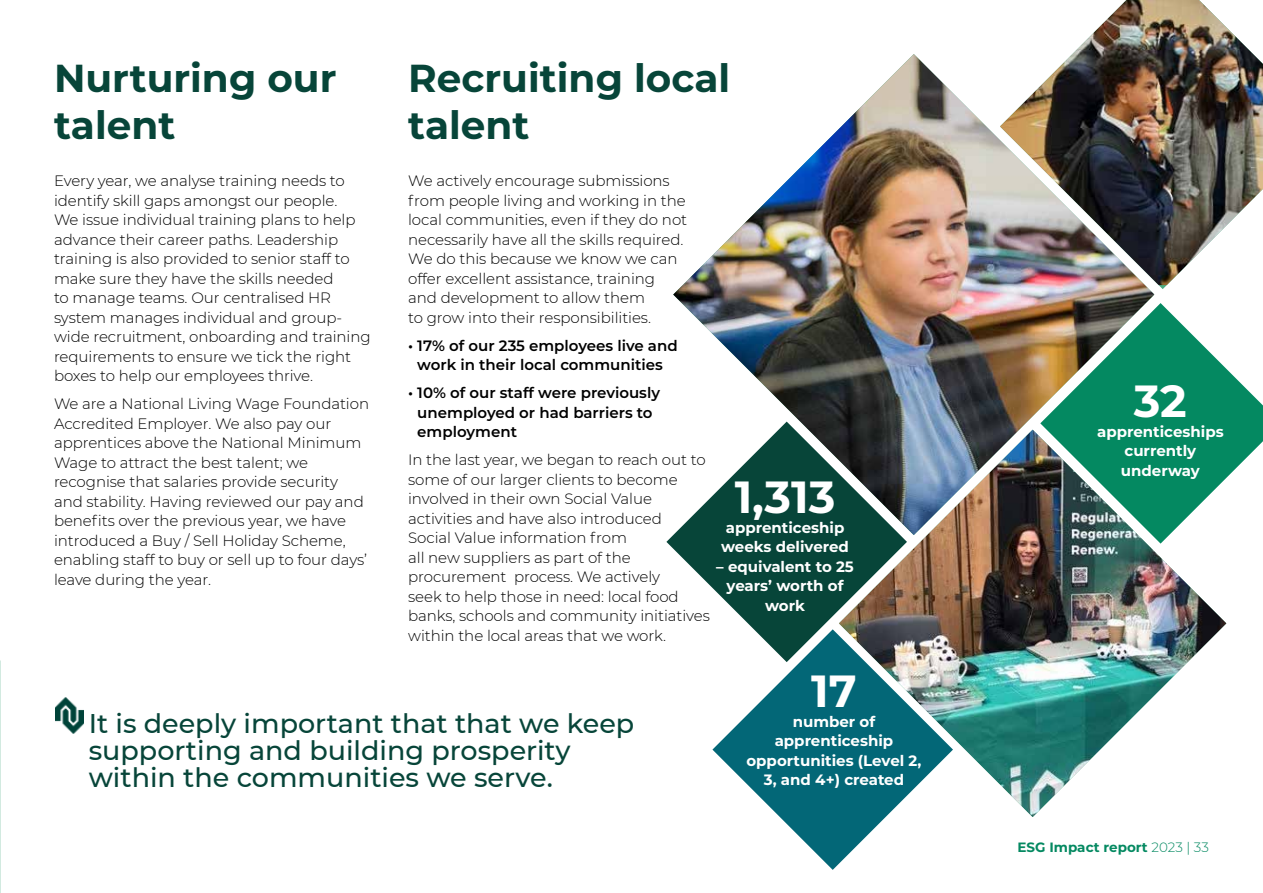
<style>
.page{position:relative;width:1263px;height:893px;background:#fff}
.page>*{position:absolute;margin:0;border:0;box-sizing:border-box;transform-origin:0 0}
.t1{font:700 45px "Montserrat";color:#fff}
.t2{font:700 39px/46.8px "Montserrat";color:#074539}
.t3{font:500 27px/27px "Montserrat";color:#074539}
.t4{font:300 15px/19.5px "Montserrat";letter-spacing:-.005em;color:#000}
.t5{font:700 15px/19.5px "Montserrat";color:#fff;text-align:center}
.t6{font:600 15px/19.5px "Montserrat";color:#000;text-align:center}
.t7{font:700 13.5px "Montserrat";color:#048961}
.s1{font-weight:300}
</style>
<div class="page">
<img style="left:0;top:660px;width:1px;height:233px">
<img style="left:673px;top:54px;width:481px;height:376px">
<img style="left:907px;top:430px;width:319px;height:387px">
<svg style="left:666px;top:422px;width:241px;height:207px;fill:#074539"></svg>
<svg style="left:1040px;top:303px;width:223px;height:241px;fill:#048961"></svg>
<svg style="left:712px;top:629px;width:241px;height:241px;fill:#076777"></svg>
<img style="left:1000px;top:0;width:263px;height:285px">
<img style="left:55px;top:697px;width:29px;height:37px">
<h2 class="t2" style="left:54px;top:53px;width:284px">Nurturing our talent</h2>
<h2 class="t2" style="left:408px;top:53px;width:324px">Recruiting local talent</h2>
<p class="t4" style="left:408px;top:171px;width:281px">We actively encourage submissions from people living and working in the local communities, even if they do not necessarily have all the skills required.<br>We do this because we know we can offer excellent assistance, training and development to allow them<br>to grow into their responsibilities.</p>
<p class="t6" style="left:408px;top:335px;width:271px">• 17% of our 235 employees live and work in their local communities</p>
<p class="t6" style="left:417px;top:383px;width:244px;text-align:left;text-indent:-9px">• 10% of our staff were previously unemployed or had barriers to employment</p>
<p class="t4" style="left:408px;top:450px;width:303px">In the last year, we began to reach out to some of our larger clients to become involved in their own Social Value activities and have also introduced<br>Social Value information from<br>all new suppliers as part of the procurement process. We actively<br>seek to help those in need: local food banks, schools and community initiatives within the local areas that we work.</p>
<p class="t4" style="left:54px;top:171px;width:318px">Every year, we analyse training needs to identify skill gaps amongst our people.<br>We issue individual training plans to help advance their career paths. Leadership training is also provided to senior staff to make sure they have the skills needed<br>to manage teams. Our centralised HR system manages individual and group&shy;wide recruitment, onboarding and training requirements to ensure we tick the right boxes to help our employees thrive.</p>
<p class="t4" style="left:54px;top:394px;width:317px">We are a National Living Wage Foundation Accredited Employer. We also pay our apprentices above the National Minimum Wage to attract the best talent; we recognise that salaries provide security and stability. Having reviewed our pay and benefits over the previous year, we have introduced a Buy / Sell Holiday Scheme, enabling staff to buy or sell up to four days’ leave during the year.</p>
<h1 class="t1" style="left:735px;top:465px;width:102px">1,313</h1>
<p class="t5" style="left:721px;top:517px;width:129px">apprenticeship weeks delivered</p>
<p class="t5" style="left:716px;top:556px;width:139px">– equivalent to 25 years’ worth of work</p>
<h3 class="t3" style="left:89px;top:709px;width:547px">It is deeply important that that we keep supporting and building prosperity within the communities we serve.</h3>
<h1 class="t1" style="left:811px;top:659px;width:47px">17</h1>
<p class="t5" style="left:746px;top:711px;width:177px">number of apprenticeship opportunities (Level 2,<br>3, and 4+) created</p>
<h1 class="t1" style="left:1134px;top:369px;width:54px">32</h1>
<p class="t5" style="left:1097px;top:421px;width:128px">apprenticeships currently underway</p>
<p class="t7" style="left:1017px;top:837px;width:193px">ESG Impact report <span class="s1">2023 | 33</span></p>
</div>
